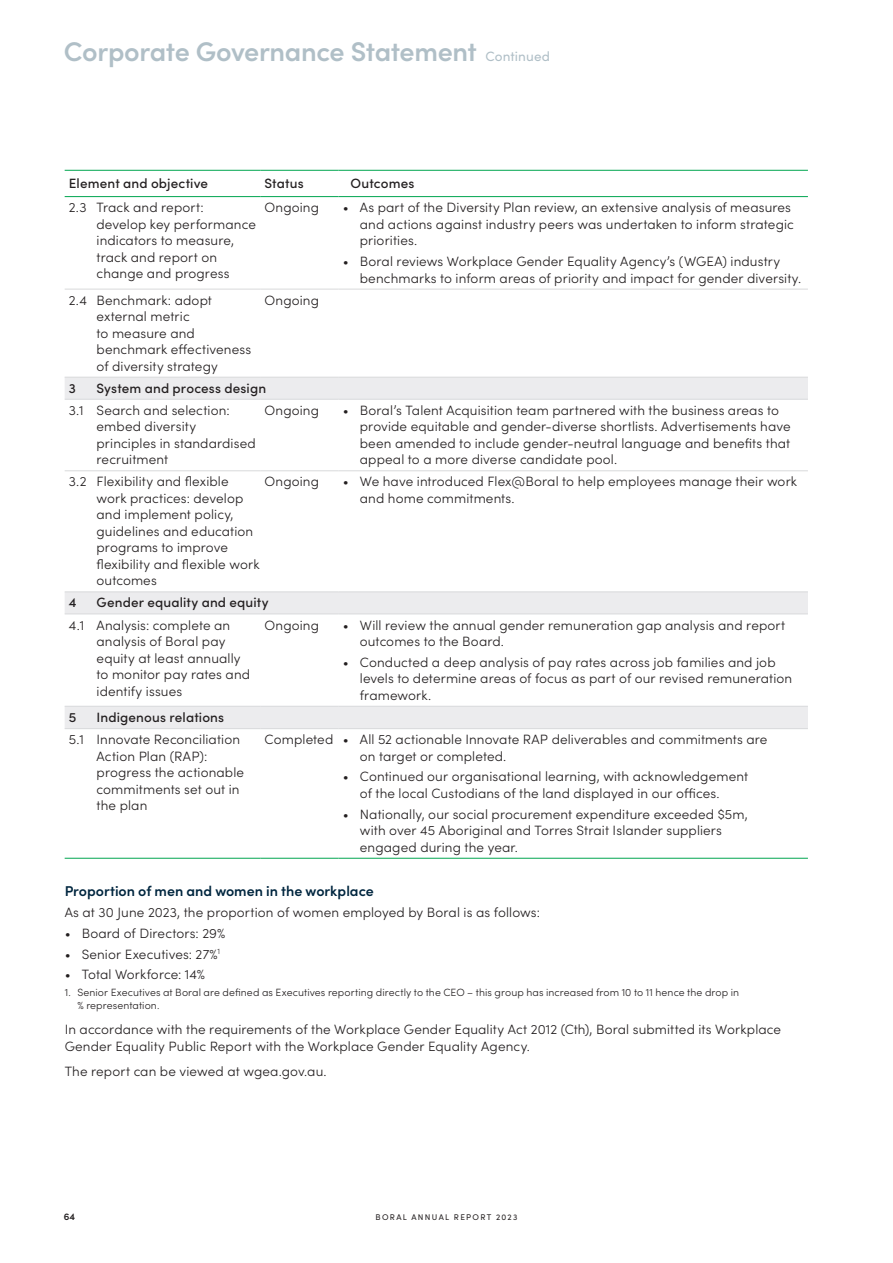
<style>
.page{position:relative;width:893px;height:1263px;background:#fff}
.page>*{position:absolute;margin:0;border:0;box-sizing:border-box;transform-origin:0 0}
.t1{font:600 27px "Sofia Pro";letter-spacing:-.015em;color:#b0bfc7}
.t2{font:600 14.25px "Sofia Pro";color:#00263f}
.t3{font:300 13.5px/16.5px "Sofia Pro";letter-spacing:.01em;color:#231f20}
.t4{font:500 13.5px "Sofia Pro";letter-spacing:.01em;color:#231f20}
.t5{font:300 10.5px/12.8px "Sofia Pro";letter-spacing:.01em;color:#231f20}
.t6{font:600 9.75px "Sofia Pro";color:#231f20}
.t7{font:8.25px "Sofia Pro";letter-spacing:.16em;color:#231f20}
.s1{font-weight:400;font-size:13.5px}
</style>
<div class="page">
<svg style="left:65px;top:378px;width:743px;height:350px"></svg>
<hr style="left:65px;top:289px;width:195px;height:1px;background:#d8d9db">
<hr style="left:65px;top:196px;width:195px;height:1px;background:#00a54f">
<hr style="left:260px;top:196px;width:79px;height:1px;background:#00a54f">
<hr style="left:339px;top:196px;width:469px;height:1px;background:#00a54f">
<hr style="left:65px;top:706px;width:195px;height:1px;background:#d8d9db">
<hr style="left:260px;top:706px;width:79px;height:1px;background:#d8d9db">
<hr style="left:339px;top:706px;width:469px;height:1px;background:#d8d9db">
<hr style="left:65px;top:728px;width:195px;height:1px;background:#d8d9db">
<hr style="left:260px;top:289px;width:79px;height:1px;background:#d8d9db">
<hr style="left:339px;top:289px;width:469px;height:1px;background:#d8d9db">
<hr style="left:65px;top:377px;width:195px;height:1px;background:#d8d9db">
<hr style="left:260px;top:377px;width:79px;height:1px;background:#d8d9db">
<hr style="left:339px;top:377px;width:469px;height:1px;background:#d8d9db">
<hr style="left:65px;top:470px;width:195px;height:1px;background:#d8d9db">
<hr style="left:65px;top:592px;width:195px;height:1px;background:#d8d9db">
<hr style="left:260px;top:592px;width:79px;height:1px;background:#d8d9db">
<hr style="left:339px;top:592px;width:469px;height:1px;background:#d8d9db">
<hr style="left:260px;top:470px;width:79px;height:1px;background:#d8d9db">
<hr style="left:339px;top:470px;width:469px;height:1px;background:#d8d9db">
<hr style="left:260px;top:728px;width:79px;height:1px;background:#d8d9db">
<hr style="left:339px;top:728px;width:469px;height:1px;background:#d8d9db">
<hr style="left:65px;top:170px;width:195px;height:1px;background:#00a54f">
<hr style="left:260px;top:170px;width:79px;height:1px;background:#00a54f">
<hr style="left:339px;top:170px;width:469px;height:1px;background:#00a54f">
<hr style="left:65px;top:858px;width:195px;height:1px;background:#00a54f">
<hr style="left:260px;top:858px;width:79px;height:1px;background:#00a54f">
<hr style="left:339px;top:858px;width:469px;height:1px;background:#00a54f">
<hr style="left:65px;top:399px;width:195px;height:1px;background:#d8d9db">
<hr style="left:260px;top:399px;width:79px;height:1px;background:#d8d9db">
<hr style="left:339px;top:399px;width:469px;height:1px;background:#d8d9db">
<hr style="left:65px;top:614px;width:195px;height:1px;background:#d8d9db">
<hr style="left:260px;top:614px;width:79px;height:1px;background:#d8d9db">
<hr style="left:339px;top:614px;width:469px;height:1px;background:#d8d9db">
<h1 class="t1" style="left:64px;top:31px;width:488px">Corporate Governance Statement <span class="s1">Continued</span></h1>
<p class="t4" style="left:69px;top:173px;width:141px">Element and objective</p>
<p class="t4" style="left:265px;top:173px;width:41px">Status</p>
<p class="t4" style="left:351px;top:173px;width:65px">Outcomes</p>
<p class="t3" style="left:97px;top:199px;width:161px;text-indent:-28px">2.3 Track and report: develop key performance indicators to measure, track and report on change and progress</p>
<p class="t3" style="left:264px;top:199px;width:56px">Ongoing</p>
<p class="t3" style="left:360px;top:199px;width:436px;text-indent:-17px">• As part of the Diversity Plan review, an extensive analysis of measures and actions against industry peers was undertaken to inform strategic priorities.</p>
<p class="t3" style="left:360px;top:252px;width:443px;text-indent:-17px">• Boral reviews Workplace Gender Equality Agency’s (WGEA) industry benchmarks to inform areas of priority and impact for gender diversity.</p>
<p class="t3" style="left:97px;top:291px;width:156px;text-indent:-28px">2.4 Benchmark: adopt external metric<br>to measure and benchmark effectiveness of diversity strategy</p>
<p class="t3" style="left:264px;top:291px;width:56px">Ongoing</p>
<p class="t4" style="left:69px;top:378px;width:9px">3</p>
<p class="t4" style="left:97px;top:378px;width:171px">System and process design</p>
<p class="t3" style="left:97px;top:401px;width:161px;text-indent:-28px">3.1 Search and selection: embed diversity principles in standardised recruitment</p>
<p class="t3" style="left:264px;top:401px;width:56px">Ongoing</p>
<p class="t3" style="left:360px;top:401px;width:432px;text-indent:-17px">• Boral’s Talent Acquisition team partnered with the business areas to provide equitable and gender-diverse shortlists. Advertisements have been amended to include gender-neutral language and benefits that appeal to a more diverse candidate pool.</p>
<p class="t3" style="left:97px;top:473px;width:164px;text-indent:-28px">3.2 Flexibility and flexible work practices: develop and implement policy, guidelines and education programs to improve flexibility and flexible work outcomes</p>
<p class="t3" style="left:265px;top:473px;width:56px">Ongoing</p>
<p class="t3" style="left:360px;top:473px;width:439px;text-indent:-17px">• We have introduced Flex@Boral to help employees manage their work and home commitments.</p>
<p class="t4" style="left:69px;top:593px;width:9px">4</p>
<p class="t4" style="left:97px;top:593px;width:174px">Gender equality and equity</p>
<p class="t3" style="left:97px;top:616px;width:155px;text-indent:-28px">4.1 Analysis: complete an analysis of Boral pay equity at least annually to monitor pay rates and identify issues</p>
<p class="t3" style="left:265px;top:616px;width:56px">Ongoing</p>
<p class="t3" style="left:360px;top:616px;width:427px;text-indent:-17px">• Will review the annual gender remuneration gap analysis and report outcomes to the Board.</p>
<p class="t3" style="left:360px;top:653px;width:434px;text-indent:-17px">• Conducted a deep analysis of pay rates across job families and job levels to determine areas of focus as part of our revised remuneration framework.</p>
<p class="t4" style="left:69px;top:707px;width:9px">5</p>
<p class="t4" style="left:97px;top:707px;width:129px">Indigenous relations</p>
<p class="t3" style="left:97px;top:730px;width:149px;text-indent:-28px">5.1 Innovate Reconciliation<br>Action Plan (RAP): progress the actionable commitments set out in the plan</p>
<p class="t3" style="left:360px;top:730px;width:409px;text-indent:-95px">Completed • All 52 actionable Innovate RAP deliverables and commitments are on target or completed.</p>
<p class="t3" style="left:360px;top:768px;width:390px;text-indent:-17px">• Continued our organisational learning, with acknowledgement of the local Custodians of the land displayed in our offices.</p>
<p class="t3" style="left:360px;top:805px;width:390px;text-indent:-17px">• Nationally, our social procurement expenditure exceeded $5m, with over 45 Aboriginal and Torres Strait Islander suppliers engaged during the year.</p>
<p class="t2" style="left:65px;top:880px;width:311px">Proportion of men and women in the workplace</p>
<p class="t3" style="left:65px;top:903px;width:477px">As at 30 June 2023, the proportion of women employed by Boral is as follows:</p>
<p class="t3" style="left:65px;top:924px;width:162px">• Board of Directors: 29%</p>
<p class="t3" style="left:65px;top:945px;width:157px">• Senior Executives: 27%<sup>1</sup></p>
<p class="t3" style="left:65px;top:966px;width:142px">• Total Workforce: 14%</p>
<p class="t5" style="left:77px;top:986px;width:663px;text-indent:-13px">1. Senior Executives at Boral are defined as Executives reporting directly to the CEO – this group has increased from 10 to 11 hence the drop in % representation.</p>
<p class="t3" style="left:65px;top:1020px;width:718px">In accordance with the requirements of the Workplace Gender Equality Act 2012 (Cth), Boral submitted its Workplace<br>Gender Equality Public Report with the Workplace Gender Equality Agency.</p>
<p class="t3" style="left:65px;top:1062px;width:263px">The report can be viewed at wgea.gov.au.</p>
<p class="t6" style="left:64px;top:1210px;width:11px">64</p>
<p class="t7" style="left:376px;top:1211px;width:143px">BORAL ANNUAL REPORT 2023</p>
</div>
